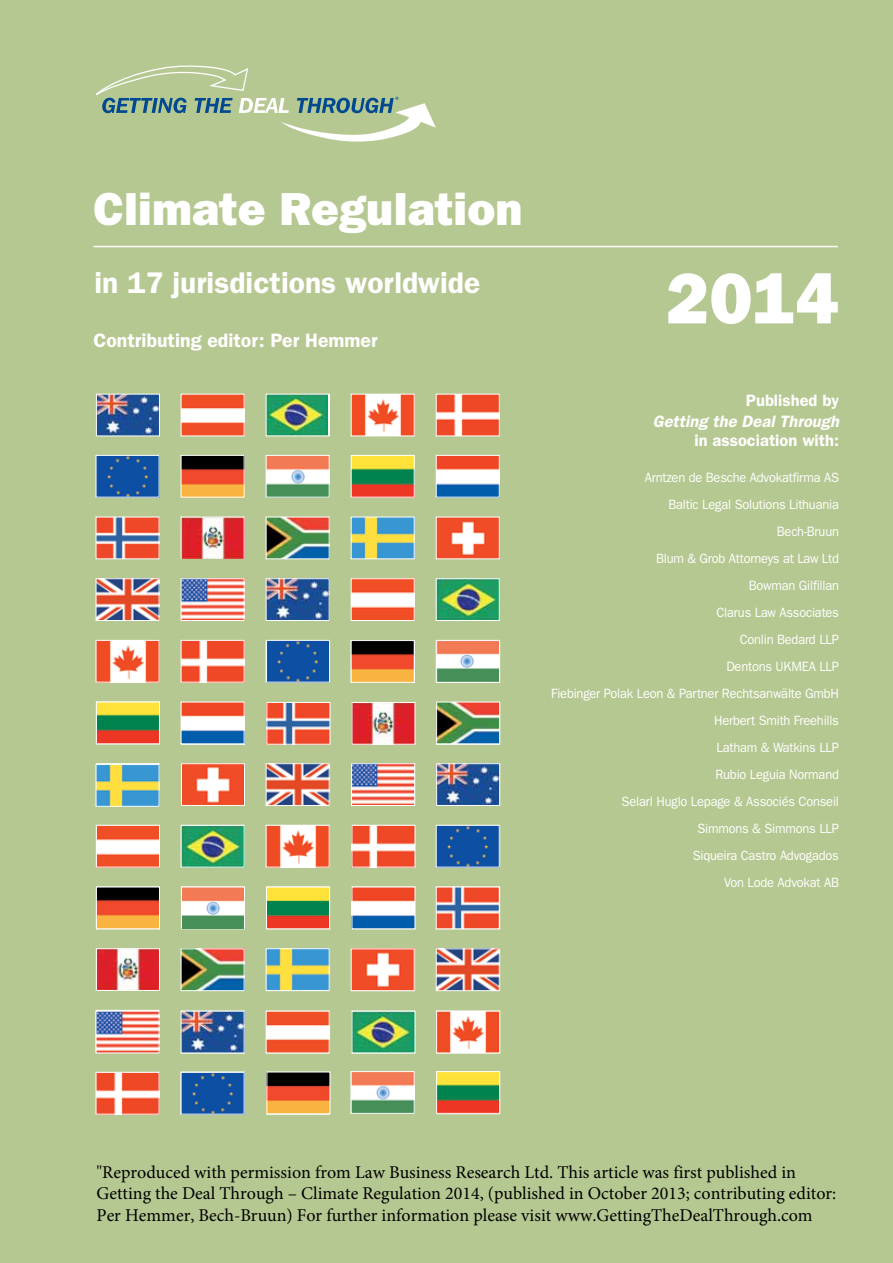
<style>
.page{position:relative;width:893px;height:1263px;background:#b6c891}
.page>*{position:absolute;margin:0;border:0;box-sizing:border-box;transform-origin:0 0}
.t1{font:800 72px "Franklin Gothic";color:#fff}
.t2{font:800 46.5px "Franklin Gothic";color:#fff}
.t3{font:600 30px "Franklin Gothic";color:#fff}
.t4{font:600 19.5px "Franklin Gothic";color:#fff}
.t5{font:18px/21.6px "Minion Pro";color:#000}
.t6{font:600 16.5px "Franklin Gothic";color:#fff}
.t7{font:italic 600 16.5px "Franklin Gothic";color:#fff}
.t8{font:13.5px/27px "Franklin Gothic";letter-spacing:-.015em;color:#fff;text-align:right;scale:.95 1}
.t9{font:7.65px "Franklin Gothic";color:#004990}
</style>
<div class="page">
<hr style="left:94px;top:246px;width:744px;height:1px;background:#fff">
<img style="left:98px;top:519px;width:59px;height:38px">
<img style="left:353px;top:457px;width:60px;height:38px">
<div style="left:351px;top:455px;width:64px;height:42px;border:1px solid #fff"></div>
<img style="left:98px;top:457px;width:59px;height:38px">
<div style="left:96px;top:455px;width:63px;height:42px;border:1px solid #fff"></div>
<img style="left:268px;top:457px;width:60px;height:38px">
<div style="left:266px;top:455px;width:64px;height:42px;border:1px solid #fff"></div>
<img style="left:98px;top:580px;width:59px;height:39px">
<div style="left:96px;top:578px;width:63px;height:43px;border:1px solid #fff"></div>
<img style="left:438px;top:519px;width:60px;height:38px">
<div style="left:436px;top:517px;width:64px;height:42px;border:1px solid #fff"></div>
<img style="left:183px;top:519px;width:59px;height:38px">
<div style="left:181px;top:517px;width:63px;height:42px;border:1px solid #fff"></div>
<img style="left:268px;top:396px;width:60px;height:38px">
<div style="left:266px;top:394px;width:64px;height:42px;border:1px solid #fff"></div>
<img style="left:353px;top:396px;width:60px;height:38px">
<div style="left:351px;top:394px;width:64px;height:42px;border:1px solid #fff"></div>
<img style="left:98px;top:396px;width:60px;height:38px">
<div style="left:96px;top:394px;width:64px;height:42px;border:1px solid #fff"></div>
<img style="left:183px;top:396px;width:59px;height:38px">
<img style="left:438px;top:396px;width:60px;height:38px">
<div style="left:436px;top:394px;width:64px;height:42px;border:1px solid #fff"></div>
<img style="left:183px;top:457px;width:59px;height:38px">
<div style="left:181px;top:455px;width:63px;height:42px;border:1px solid #fff"></div>
<img style="left:268px;top:519px;width:60px;height:38px">
<img style="left:438px;top:457px;width:60px;height:38px">
<div style="left:436px;top:455px;width:64px;height:42px;border:1px solid #fff"></div>
<svg style="left:96px;top:65px;width:340px;height:77px"></svg>
<img style="left:183px;top:580px;width:59px;height:39px">
<div style="left:181px;top:578px;width:63px;height:43px;border:1px solid #fff"></div>
<div style="left:266px;top:640px;width:64px;height:43px;background:#abc2df"></div>
<img style="left:183px;top:642px;width:59px;height:38px">
<div style="left:181px;top:640px;width:63px;height:42px;border:1px solid #fff"></div>
<img style="left:98px;top:642px;width:59px;height:38px">
<div style="left:96px;top:640px;width:63px;height:42px;border:1px solid #fff"></div>
<img style="left:268px;top:580px;width:60px;height:39px">
<div style="left:266px;top:578px;width:64px;height:43px;border:1px solid #fff"></div>
<img style="left:353px;top:580px;width:60px;height:39px">
<div style="left:351px;top:578px;width:64px;height:43px;border:1px solid #fff"></div>
<img style="left:353px;top:519px;width:60px;height:38px">
<img style="left:438px;top:580px;width:60px;height:39px">
<div style="left:436px;top:578px;width:64px;height:43px;border:1px solid #fff"></div>
<svg style="left:96px;top:763px;width:64px;height:43px"></svg>
<svg style="left:181px;top:702px;width:64px;height:43px"></svg>
<div style="left:436px;top:702px;width:64px;height:43px;background:#f4f7ef"></div>
<svg style="left:96px;top:1010px;width:63px;height:42px"></svg>
<div style="left:181px;top:1071px;width:63px;height:43px;background:#dee6cd"></div>
<img style="left:268px;top:642px;width:60px;height:38px">
<div style="left:266px;top:640px;width:64px;height:42px;border:1px solid #fff"></div>
<img style="left:353px;top:642px;width:60px;height:39px">
<div style="left:351px;top:640px;width:64px;height:43px;border:1px solid #fff"></div>
<img style="left:438px;top:642px;width:60px;height:39px">
<div style="left:436px;top:640px;width:64px;height:43px;border:1px solid #fff"></div>
<img style="left:98px;top:950px;width:60px;height:39px">
<div style="left:96px;top:948px;width:64px;height:43px;border:1px solid #fff"></div>
<img style="left:268px;top:889px;width:60px;height:38px">
<div style="left:266px;top:887px;width:64px;height:42px;border:1px solid #fff"></div>
<img style="left:354px;top:889px;width:59px;height:38px">
<div style="left:352px;top:887px;width:63px;height:42px;border:1px solid #fff"></div>
<img style="left:438px;top:889px;width:60px;height:38px">
<div style="left:436px;top:887px;width:64px;height:42px;border:1px solid #fff"></div>
<img style="left:98px;top:704px;width:60px;height:38px">
<div style="left:96px;top:702px;width:64px;height:42px;border:1px solid #fff"></div>
<img style="left:183px;top:950px;width:59px;height:39px">
<div style="left:181px;top:948px;width:63px;height:43px;border:1px solid #fff"></div>
<img style="left:183px;top:704px;width:59px;height:38px">
<div style="left:181px;top:702px;width:63px;height:42px;border:1px solid #fff"></div>
<img style="left:268px;top:950px;width:60px;height:39px">
<div style="left:266px;top:948px;width:64px;height:43px;border:1px solid #fff"></div>
<img style="left:353px;top:950px;width:60px;height:39px">
<div style="left:351px;top:948px;width:64px;height:43px;border:1px solid #fff"></div>
<img style="left:268px;top:704px;width:60px;height:39px">
<div style="left:266px;top:702px;width:64px;height:43px;border:1px solid #fff"></div>
<img style="left:438px;top:950px;width:60px;height:39px">
<div style="left:436px;top:948px;width:64px;height:43px;border:1px solid #fff"></div>
<img style="left:354px;top:704px;width:59px;height:39px">
<div style="left:352px;top:702px;width:63px;height:43px;border:1px solid #fff"></div>
<img style="left:98px;top:1013px;width:59px;height:38px">
<img style="left:438px;top:704px;width:60px;height:38px">
<div style="left:436px;top:702px;width:64px;height:42px;border:1px solid #fff"></div>
<img style="left:183px;top:1013px;width:59px;height:38px">
<img style="left:98px;top:766px;width:59px;height:39px">
<div style="left:96px;top:764px;width:63px;height:43px;border:1px solid #fff"></div>
<img style="left:268px;top:1013px;width:60px;height:38px">
<img style="left:183px;top:765px;width:60px;height:39px">
<div style="left:181px;top:763px;width:64px;height:43px;border:1px solid #fff"></div>
<img style="left:354px;top:1013px;width:59px;height:38px">
<div style="left:352px;top:1011px;width:63px;height:42px;border:1px solid #fff"></div>
<img style="left:268px;top:765px;width:60px;height:39px">
<div style="left:266px;top:763px;width:64px;height:43px;border:1px solid #fff"></div>
<img style="left:438px;top:1013px;width:60px;height:38px">
<div style="left:436px;top:1011px;width:64px;height:42px;border:1px solid #fff"></div>
<img style="left:353px;top:765px;width:60px;height:39px">
<div style="left:351px;top:763px;width:64px;height:43px;border:1px solid #fff"></div>
<img style="left:98px;top:1074px;width:59px;height:38px">
<div style="left:96px;top:1072px;width:63px;height:42px;border:1px solid #fff"></div>
<img style="left:438px;top:765px;width:60px;height:39px">
<div style="left:436px;top:763px;width:64px;height:43px;border:1px solid #fff"></div>
<img style="left:183px;top:1074px;width:59px;height:38px">
<div style="left:181px;top:1072px;width:63px;height:42px;border:1px solid #fff"></div>
<img style="left:98px;top:827px;width:60px;height:38px">
<div style="left:96px;top:825px;width:64px;height:42px;border:1px solid #fff"></div>
<img style="left:268px;top:1073px;width:60px;height:39px">
<div style="left:266px;top:1071px;width:64px;height:43px;border:1px solid #fff"></div>
<img style="left:183px;top:827px;width:59px;height:38px">
<div style="left:181px;top:825px;width:63px;height:42px;border:1px solid #fff"></div>
<img style="left:353px;top:1073px;width:60px;height:39px">
<div style="left:351px;top:1071px;width:64px;height:43px;border:1px solid #fff"></div>
<img style="left:268px;top:827px;width:60px;height:38px">
<div style="left:266px;top:825px;width:64px;height:42px;border:1px solid #fff"></div>
<img style="left:438px;top:1073px;width:60px;height:39px">
<div style="left:436px;top:1071px;width:64px;height:43px;border:1px solid #fff"></div>
<img style="left:354px;top:827px;width:59px;height:38px">
<div style="left:352px;top:825px;width:63px;height:42px;border:1px solid #fff"></div>
<img style="left:438px;top:827px;width:60px;height:38px">
<div style="left:436px;top:825px;width:64px;height:42px;border:1px solid #fff"></div>
<img style="left:98px;top:889px;width:60px;height:38px">
<div style="left:96px;top:887px;width:64px;height:42px;border:1px solid #fff"></div>
<img style="left:183px;top:889px;width:60px;height:38px">
<div style="left:181px;top:887px;width:64px;height:42px;border:1px solid #fff"></div>
<p class="t9" style="left:395px;top:95px;width:7px">®</p>
<h2 class="t2" style="left:94px;top:181px;width:430px">Climate Regulation</h2>
<h3 class="t3" style="left:94px;top:265px;width:387px">in 17 jurisdictions worldwide</h3>
<h3 class="t4" style="left:94px;top:328px;width:286px">Contributing editor: Per Hemmer</h3>
<h1 class="t1" style="left:666px;top:256px;width:174px">2014</h1>
<p class="t6" style="left:746px;top:390px;width:95px">Published by</p>
<p class="t7" style="left:653px;top:411px;width:188px">Getting the Deal Through</p>
<p class="t6" style="left:694px;top:431px;width:146px">in association with:</p>
<p class="t8" style="left:551px;top:464px;width:305px">Arntzen de Besche Advokatfirma AS<br>Baltic Legal Solutions Lithuania<br>Bech-Bruun<br>Blum &amp; Grob Attorneys at Law Ltd<br>Bowman Gilfillan<br>Clarus Law Associates<br>Conlin Bedard LLP<br>Dentons UKMEA LLP<br>Fiebinger Polak Leon &amp; Partner Rechtsanwälte GmbH<br>Herbert Smith Freehills<br>Latham &amp; Watkins LLP<br>Rubio Leguia Normand<br>Selarl Huglo Lepage &amp; Associés Conseil<br>Simmons &amp; Simmons LLP<br>Siqueira Castro Advogados<br>Von Lode Advokat AB</p>
<p class="t5" style="left:97px;top:1161px;width:741px">"Reproduced with permission from Law Business Research Ltd. This article was first published in<br>Getting the Deal Through – Climate Regulation 2014, (published in October 2013; contributing editor:<br>Per Hemmer, Bech-Bruun) For further information please visit www.GettingTheDealThrough.com</p>
</div>
